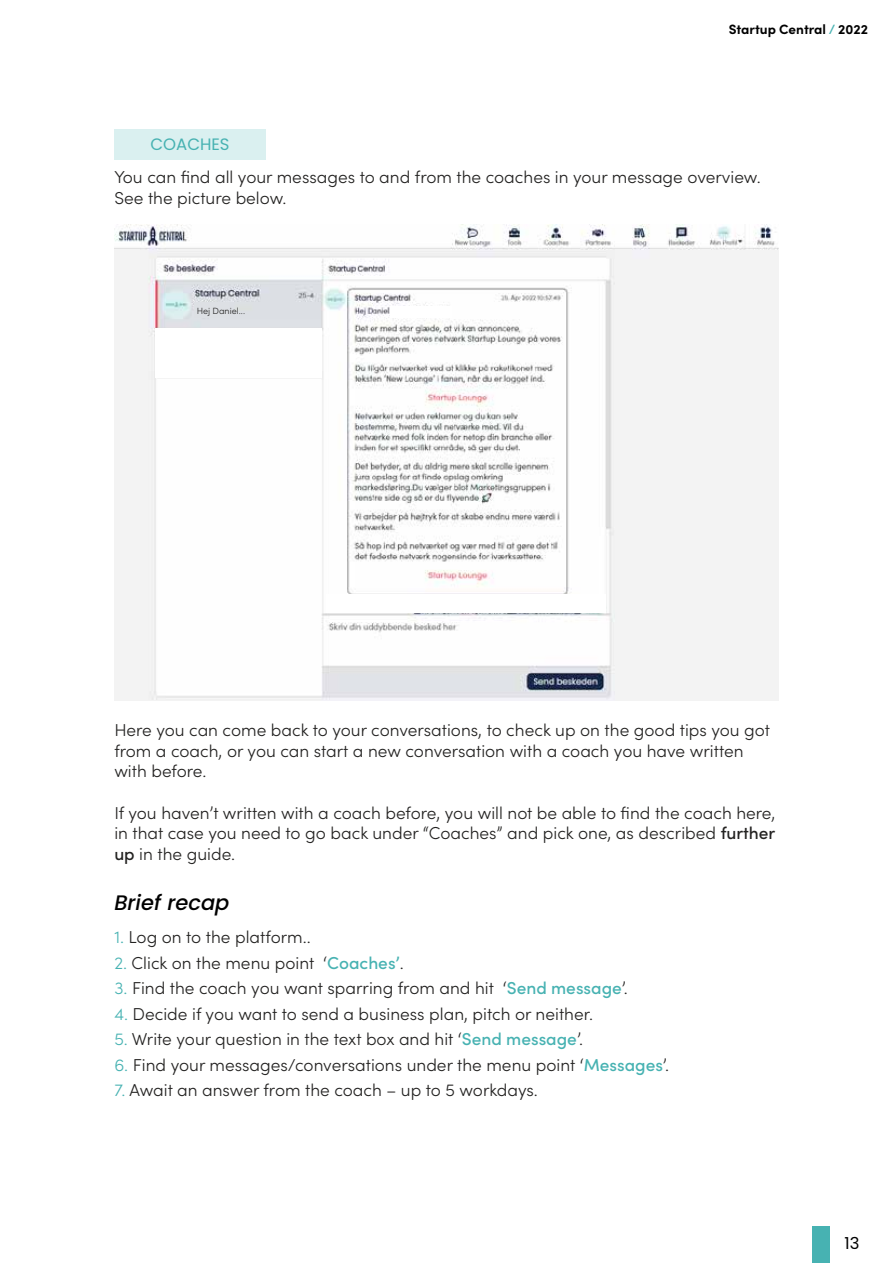
<style>
.page{position:relative;width:893px;height:1263px;background:#fff}
.page>*{position:absolute;margin:0;border:0;box-sizing:border-box;transform-origin:0 0}
.t1{font:italic 500 21px "Poppins";color:#000}
.t2{font:300 17.25px/20.7px "Sofia Pro";color:#232221}
.t3{font:16.5px "Poppins";color:#47b2b2}
.t4{font:16.5px "Poppins";color:#000}
.t5{font:700 13.5px "Sofia Pro";color:#000}
.t6{font:300 9px "Sofia Pro";color:#232221}
.s1{color:#47b2b2}
.s2{font-weight:500}
.s3{font-weight:500;color:#47b2b2}
</style>
<div class="page">
<div style="left:812px;top:1226px;width:17px;height:37px;background:#47b2b2"></div>
<img style="left:114px;top:224px;width:665px;height:476px">
<div style="left:326px;top:594px;width:280px;height:19px;background:#fff"></div>
<div style="left:390px;top:306px;width:61px;height:12px;background:#fff"></div>
<div style="left:194px;top:302px;width:35px;height:16px;background:#dde0e4"></div>
<div style="left:156px;top:329px;width:166px;height:49px;background:#fff"></div>
<div style="left:114px;top:129px;width:152px;height:31px;background:#daf0f0"></div>
<p class="t3" style="left:150px;top:135px;width:81px">COACHES</p>
<p class="t5" style="left:729px;top:18px;width:141px">Startup Central <span class="s1">/</span> 2022</p>
<p class="t2" style="left:114px;top:166px;width:648px">You can find all your messages to and from the coaches in your message overview.<br>See the picture below.</p>
<p class="t6" style="left:197px;top:304px;width:50px">Hej Daniel...</p>
<p class="t2" style="left:114px;top:718px;width:657px">Here you can come back to your conversations, to check up on the good tips you got from a coach, or you can start a new conversation with a coach you have written with before.</p>
<p class="t2" style="left:114px;top:801px;width:663px;text-align:justify">If you haven’t written with a coach before, you will not be able to find the coach here, in that case you need to go back under “Coaches” and pick one, as described <span class="s2">further up</span> in the guide.</p>
<p class="t1" style="left:114px;top:890px;width:117px">Brief recap</p>
<p class="t2" style="left:114px;top:926px;width:198px"><span class="s1">1.</span> Log on to the platform..</p>
<p class="t2" style="left:114px;top:951px;width:291px"><span class="s1">2.</span> Click on the menu point ‘<span class="s3">Coaches’</span>.</p>
<p class="t2" style="left:114px;top:977px;width:515px"><span class="s1">3.</span> Find the coach you want sparring from and hit ‘<span class="s3">Send message</span>’.</p>
<p class="t2" style="left:114px;top:1002px;width:480px"><span class="s1">4.</span> Decide if you want to send a business plan, pitch or neither.</p>
<p class="t2" style="left:114px;top:1028px;width:470px"><span class="s1">5.</span> Write your question in the text box and hit ‘<span class="s3">Send message</span>’.</p>
<p class="t2" style="left:114px;top:1053px;width:556px"><span class="s1">6.</span> Find your messages/conversations under the menu point ‘<span class="s3">Messages</span>’.</p>
<p class="t2" style="left:114px;top:1079px;width:425px"><span class="s1">7.</span> Await an answer from the coach – up to 5 workdays.</p>
<p class="t4" style="left:844px;top:1233px;width:16px">13</p>
</div>
